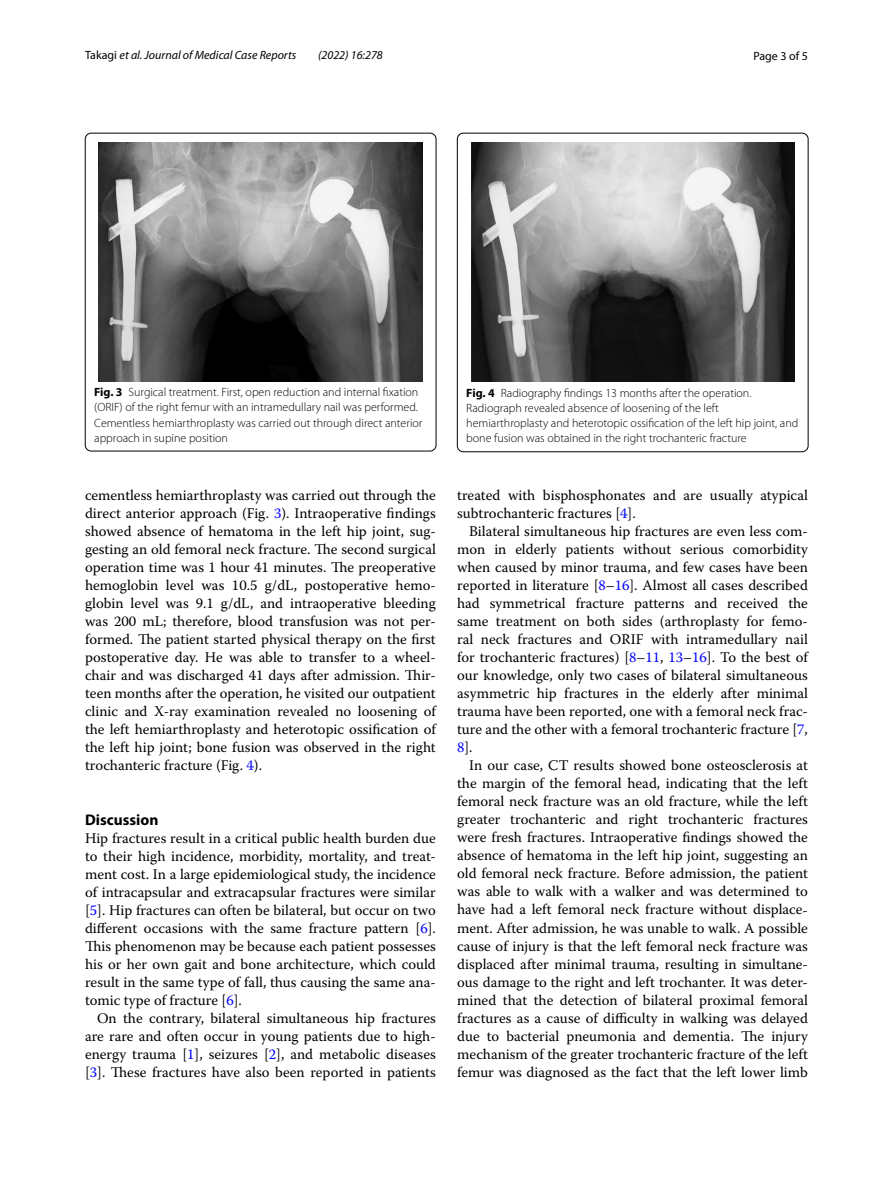
<style>
.page{position:relative;width:893px;height:1187px;background:#fff}
.page>*{position:absolute;margin:0;border:0;box-sizing:border-box;transform-origin:0 0}
.t1{font:700 15.45px "Myriad Pro";color:#000}
.t2{font:14.7px/18px "Warnock Pro";color:#000;text-align:justify}
.t3{font:300 12px/15px "Myriad Pro";color:#000}
.t4{font:italic 12px "Myriad Pro";color:#000}
.t5{font:12px "Myriad Pro";color:#000}
.s1{font-style:normal}
.s2{font-weight:700}
.s3{color:#00f}
</style>
<div class="page">
<img style="left:99px;top:142px;width:323px;height:239px">
<div style="left:85px;top:133px;width:351px;height:318px;border:1px solid #000;border-radius:6px"></div>
<img style="left:471px;top:142px;width:323px;height:239px">
<div style="left:457px;top:133px;width:351px;height:319px;border:1px solid #000;border-radius:6px"></div>
<p class="t4" style="left:85px;top:48px;width:213px"><span class="s1">Takagi</span> et al. Journal of Medical Case Reports</p>
<p class="t4" style="left:318px;top:48px;width:66px">(2022) 16:278</p>
<p class="t5" style="left:753px;top:48px;width:56px">Page 3 of 5</p>
<p class="t3" style="left:94px;top:385px;width:330px"><span class="s2">Fig. 3</span> Surgical treatment. First, open reduction and internal fixation (ORIF) of the right femur with an intramedullary nail was performed.<br>Cementless hemiarthroplasty was carried out through direct anterior approach in supine position</p>
<p class="t3" style="left:466px;top:385px;width:334px"><span class="s2">Fig. 4</span> Radiography findings 13 months after the operation.<br>Radiograph revealed absence of loosening of the left hemiarthroplasty and heterotopic ossification of the left hip joint, and bone fusion was obtained in the right trochanteric fracture</p>
<p class="t2" style="left:85px;top:486px;width:352px">cementless hemiarthroplasty was carried out through the direct anterior approach (Fig. <span class="s3">3</span>). Intraoperative findings showed absence of hematoma in the left hip joint, sug&shy;gesting an old femoral neck fracture. The second surgical operation time was 1 hour 41 minutes. The preoperative hemoglobin level was 10.5 g/dL, postoperative hemo&shy;globin level was 9.1 g/dL, and intraoperative bleeding was 200 mL; therefore, blood transfusion was not per&shy;formed. The patient started physical therapy on the first postoperative day. He was able to transfer to a wheel&shy;chair and was discharged 41 days after admission. Thir&shy;teen months after the operation, he visited our outpatient clinic and X-ray examination revealed no loosening of the left hemiarthroplasty and heterotopic ossification of the left hip joint; bone fusion was observed in the right trochanteric fracture (Fig. <span class="s3">4</span>).</p>
<p class="t1" style="left:85px;top:809px;width:75px">Discussion</p>
<p class="t2" style="left:85px;top:829px;width:352px">Hip fractures result in a critical public health burden due to their high incidence, morbidity, mortality, and treat&shy;ment cost. In a large epidemiological study, the incidence of intracapsular and extracapsular fractures were similar [<span class="s3">5</span>]. Hip fractures can often be bilateral, but occur on two different occasions with the same fracture pattern [<span class="s3">6</span>].<br>This phenomenon may be because each patient possesses his or her own gait and bone architecture, which could result in the same type of fall, thus causing the same ana&shy;tomic type of fracture [<span class="s3">6</span>].</p>
<p class="t2" style="left:85px;top:1009px;width:352px;text-indent:12px">On the contrary, bilateral simultaneous hip fractures are rare and often occur in young patients due to high&shy;energy trauma [<span class="s3">1</span>], seizures [<span class="s3">2</span>], and metabolic diseases [<span class="s3">3</span>]. These fractures have also been reported in patients</p>
<p class="t2" style="left:457px;top:486px;width:352px">treated with bisphosphonates and are usually atypical subtrochanteric fractures [<span class="s3">4</span>].</p>
<p class="t2" style="left:457px;top:522px;width:352px;text-indent:12px">Bilateral simultaneous hip fractures are even less com&shy;mon in elderly patients without serious comorbidity when caused by minor trauma, and few cases have been reported in literature [<span class="s3">8</span>–<span class="s3">16</span>]. Almost all cases described had symmetrical fracture patterns and received the same treatment on both sides (arthroplasty for femo&shy;ral neck fractures and ORIF with intramedullary nail for trochanteric fractures) [<span class="s3">8</span>–<span class="s3">11</span>, <span class="s3">13</span>–<span class="s3">16</span>]. To the best of our knowledge, only two cases of bilateral simultaneous asymmetric hip fractures in the elderly after minimal trauma have been reported, one with a femoral neck frac&shy;ture and the other with a femoral trochanteric fracture [<span class="s3">7</span>, <span class="s3">8</span>].</p>
<p class="t2" style="left:457px;top:756px;width:352px;text-indent:12px">In our case, CT results showed bone osteosclerosis at the margin of the femoral head, indicating that the left femoral neck fracture was an old fracture, while the left greater trochanteric and right trochanteric fractures were fresh fractures. Intraoperative findings showed the absence of hematoma in the left hip joint, suggesting an old femoral neck fracture. Before admission, the patient was able to walk with a walker and was determined to have had a left femoral neck fracture without displace&shy;ment. After admission, he was unable to walk. A possible cause of injury is that the left femoral neck fracture was displaced after minimal trauma, resulting in simultane&shy;ous damage to the right and left trochanter. It was deter&shy;mined that the detection of bilateral proximal femoral fractures as a cause of difficulty in walking was delayed due to bacterial pneumonia and dementia. The injury mechanism of the greater trochanteric fracture of the left femur was diagnosed as the fact that the left lower limb</p>
</div>
